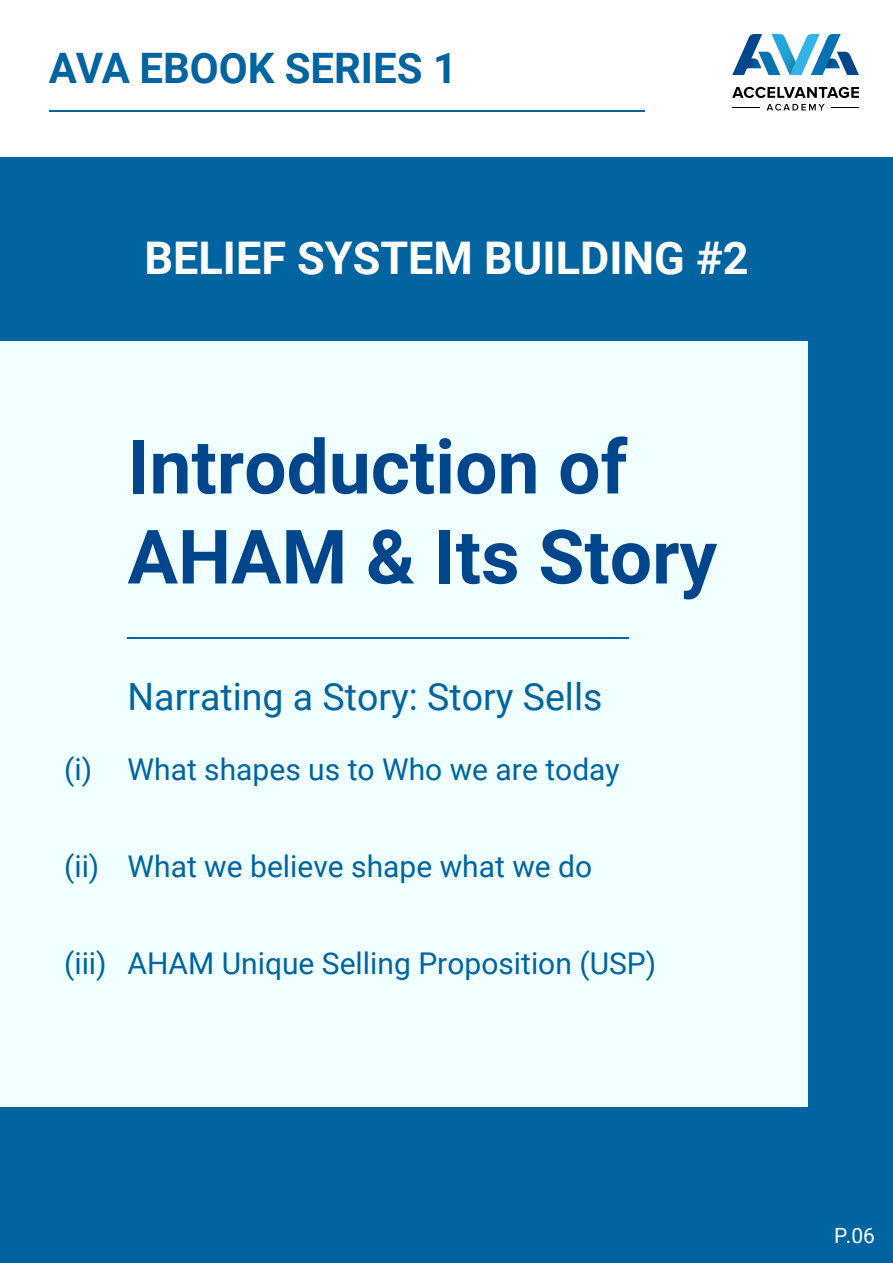
<style>
.page{position:relative;width:893px;height:1263px;background:#fff}
.page>*{position:absolute;margin:0;border:0;box-sizing:border-box;transform-origin:0 0}
.t1{font:700 75px/90px "Roboto";color:#00468c}
.t2{font:700 45px "Roboto";color:#fff}
.t3{font:700 42px "Roboto";color:#0064a0}
.t4{font:37.5px "Roboto";color:#0064a0}
.t5{font:30px "Roboto";color:#0064a0}
.t6{font:21px "Roboto";color:#fff}
</style>
<div class="page">
<div style="left:0;top:157px;width:893px;height:1106px;background:#0064a0"></div>
<div style="left:0;top:341px;width:808px;height:766px;background:#f0ffff"></div>
<hr style="left:128px;top:637px;width:501px;height:1px;background:#0064a0">
<svg style="left:732px;top:87px;width:127px;height:11px"></svg>
<svg style="left:767px;top:104px;width:58px;height:7px"></svg>
<svg style="left:732px;top:107px;width:28px;height:1px"></svg>
<svg style="left:831px;top:107px;width:28px;height:1px"></svg>
<svg style="left:732px;top:34px;width:127px;height:41px"></svg>
<hr style="left:49px;top:110px;width:595px;height:1px;background:#0064a0">
<h3 class="t3" style="left:49px;top:38px;width:410px">AVA EBOOK SERIES 1</h3>
<h2 class="t2" style="left:144px;top:227px;width:606px">BELIEF SYSTEM BUILDING #2</h2>
<h1 class="t1" style="left:128px;top:419px;width:591px">Introduction of<br>AHAM &amp; Its Story</h1>
<p class="t4" style="left:128px;top:670px;width:476px">Narrating a Story: Story Sells</p>
<p class="t5" style="left:64px;top:748px;width:557px">(i) What shapes us to Who we are today</p>
<p class="t5" style="left:64px;top:845px;width:530px">(ii) What we believe shape what we do</p>
<p class="t5" style="left:64px;top:942px;width:594px">(iii) AHAM Unique Selling Proposition (USP)</p>
<p class="t6" style="left:834px;top:1220px;width:42px">P.06</p>
</div>
